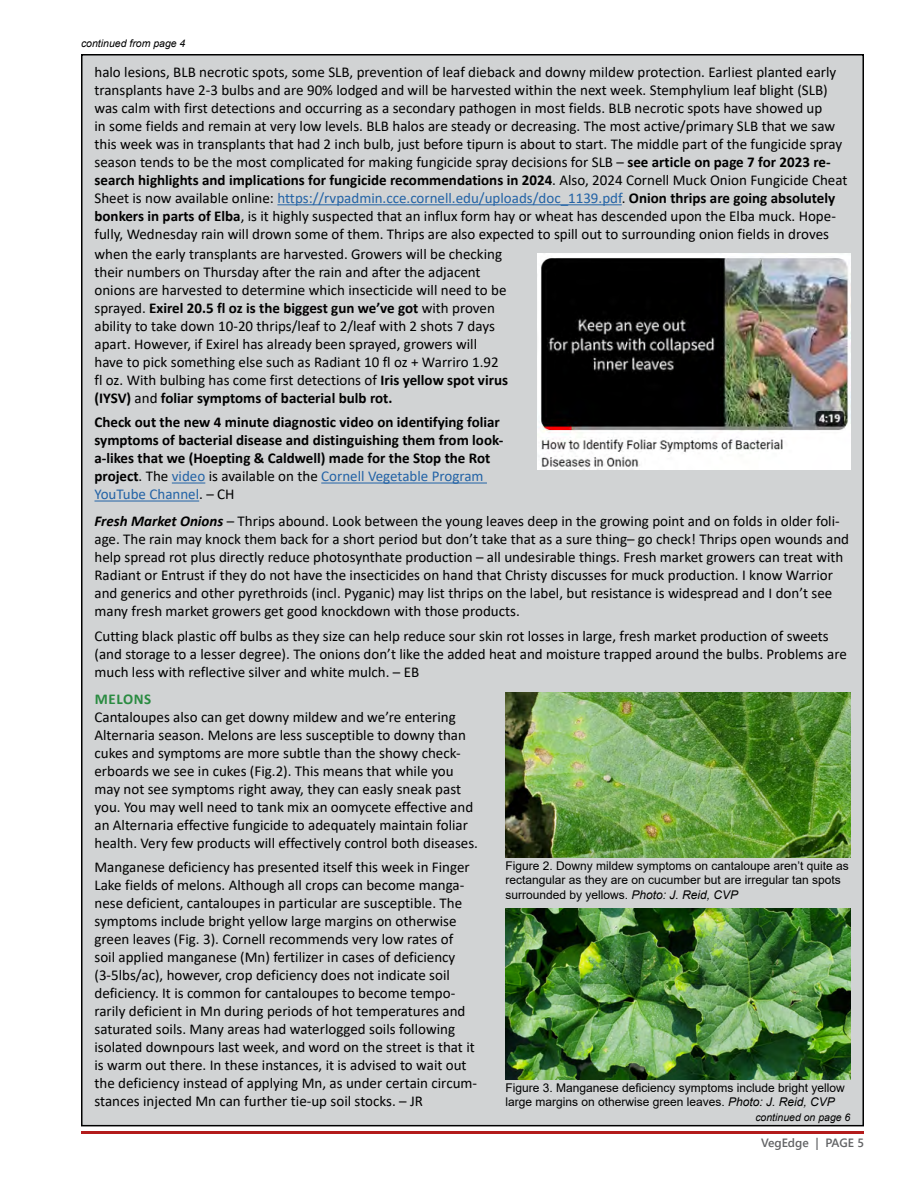
<style>
.page{position:relative;width:918px;height:1188px;background:#fff}
.page>*{position:absolute;margin:0;border:0;box-sizing:border-box;transform-origin:0 0}
.t1{font:15px/18px "Calibri";color:#000}
.t2{font:700 15px/18px "Calibri";color:#000}
.t3{font:700 15px "Calibri";letter-spacing:.04em;color:#2a8b41}
.t4{font:12px/14.4px "Arial";color:#000}
.t5{font:12px "Webly Sleek UI Semibold";color:#636466}
.t6{font:italic 10.5px "Arial";color:#000}
.s1{font-weight:700}
.s2{color:#2363a6}
.s3{font-weight:400}
.s4{font-weight:400;color:#2363a6}
.s5{font-weight:700;font-style:italic}
.s6{font-style:italic}
</style>
<div class="page">
<div style="left:82px;top:55px;width:781px;height:1071px;background:#d1d3d4"></div>
<hr style="left:277px;top:204px;width:345px;height:1px;background:#2363a6">
<hr style="left:172px;top:483px;width:33px;height:1px;background:#2363a6">
<hr style="left:321px;top:483px;width:166px;height:1px;background:#2363a6">
<hr style="left:94px;top:501px;width:105px;height:1px;background:#2363a6">
<img style="left:537px;top:254px;width:313px;height:216px">
<img style="left:505px;top:692px;width:345px;height:166px">
<img style="left:505px;top:908px;width:345px;height:172px">
<hr style="left:81px;top:1131px;width:783px;height:3px;background:#b31b1b">
<p class="t6" style="left:81px;top:36px;width:106px">continued from page 4</p>
<p class="t1" style="left:94px;top:63px;width:755px">halo lesions, BLB necrotic spots, some SLB, prevention of leaf dieback and downy mildew protection. Earliest planted early transplants have 2-3 bulbs and are 90% lodged and will be harvested within the next week. Stemphylium leaf blight (SLB) was calm with first detections and occurring as a secondary pathogen in most fields. BLB necrotic spots have showed up<br>in some fields and remain at very low levels. BLB halos are steady or decreasing. The most active/primary SLB that we saw this week was in transplants that had 2 inch bulb, just before tipurn is about to start. The middle part of the fungicide spray season tends to be the most complicated for making fungicide spray decisions for SLB – <span class="s1">see article on page 7 for 2023 re&shy;search highlights and implications for fungicide recommendations in 2024</span>. Also, 2024 Cornell Muck Onion Fungicide Cheat Sheet is now available online: <span class="s2">https://rvpadmin.cce.cornell.edu/uploads/doc_1139.pdf</span>. <span class="s1">Onion thrips are going absolutely bonkers in parts of Elba</span>, is it highly suspected that an influx form hay or wheat has descended upon the Elba muck. Hope&shy;fully, Wednesday rain will drown some of them. Thrips are also expected to spill out to surrounding onion fields in droves</p>
<p class="t1" style="left:94px;top:244px;width:415px">when the early transplants are harvested. Growers will be checking their numbers on Thursday after the rain and after the adjacent onions are harvested to determine which insecticide will need to be sprayed. <span class="s1">Exirel 20.5 fl oz is the biggest gun we’ve got</span> with proven ability to take down 10-20 thrips/leaf to 2/leaf with 2 shots 7 days apart. However, if Exirel has already been sprayed, growers will have to pick something else such as Radiant 10 fl oz + Warriro 1.92 fl oz. With bulbing has come first detections of <span class="s1">Iris yellow spot virus (IYSV)</span> and <span class="s1">foliar symptoms of bacterial bulb rot.</span></p>
<p class="t2" style="left:94px;top:413px;width:410px">Check out the new 4 minute diagnostic video on identifying foliar symptoms of bacterial disease and distinguishing them from look&shy;a-likes that we (Hoepting &amp; Caldwell) made for the Stop the Rot project<span class="s3">. The</span> <span class="s4">video</span> <span class="s3">is available on the</span> <span class="s4">Cornell Vegetable Program YouTube Channel</span><span class="s3">. – CH</span></p>
<p class="t1" style="left:94px;top:512px;width:756px"><span class="s5">Fresh Market Onions</span> – Thrips abound. Look between the young leaves deep in the growing point and on folds in older foli&shy;age. The rain may knock them back for a short period but don’t take that as a sure thing– go check! Thrips open wounds and help spread rot plus directly reduce photosynthate production – all undesirable things. Fresh market growers can treat with Radiant or Entrust if they do not have the insecticides on hand that Christy discusses for muck production. I know Warrior and generics and other pyrethroids (incl. Pyganic) may list thrips on the label, but resistance is widespread and I don’t see many fresh market growers get good knockdown with those products.</p>
<p class="t1" style="left:94px;top:627px;width:754px">Cutting black plastic off bulbs as they size can help reduce sour skin rot losses in large, fresh market production of sweets (and storage to a lesser degree). The onions don’t like the added heat and moisture trapped around the bulbs. Problems are much less with reflective silver and white mulch. – EB</p>
<p class="t3" style="left:95px;top:688px;width:58px">MELONS</p>
<p class="t1" style="left:94px;top:707px;width:385px">Cantaloupes also can get downy mildew and we’re entering Alternaria season. Melons are less susceptible to downy than cukes and symptoms are more subtle than the showy check&shy;erboards we see in cukes (Fig.2). This means that while you may not see symptoms right away, they can easly sneak past you. You may well need to tank mix an oomycete effective and an Alternaria effective fungicide to adequately maintain foliar health. Very few products will effectively control both diseases.</p>
<p class="t1" style="left:94px;top:858px;width:384px">Manganese deficiency has presented itself this week in Finger Lake fields of melons. Although all crops can become manga&shy;nese deficient, cantaloupes in particular are susceptible. The symptoms include bright yellow large margins on otherwise green leaves (Fig. 3). Cornell recommends very low rates of soil applied manganese (Mn) fertilizer in cases of deficiency (3-5lbs/ac), however, crop deficiency does not indicate soil deficiency. It is common for cantaloupes to become tempo&shy;rarily deficient in Mn during periods of hot temperatures and saturated soils. Many areas had waterlogged soils following isolated downpours last week, and word on the street is that it is warm out there. In these instances, it is advised to wait out the deficiency instead of applying Mn, as under certain circum&shy;stances injected Mn can further tie-up soil stocks. – JR</p>
<p class="t4" style="left:505px;top:858px;width:345px">Figure 2. Downy mildew symptoms on cantaloupe aren’t quite as rectangular as they are on cucumber but are irregular tan spots surrounded by yellows. <span class="s6">Photo: J. Reid, CVP</span></p>
<p class="t4" style="left:505px;top:1081px;width:341px">Figure 3. Manganese deficiency symptoms include bright yellow large margins on otherwise green leaves. <span class="s6">Photo: J. Reid, CVP</span></p>
<p class="t5" style="left:761px;top:1134px;width:104px">VegEdge | PAGE 5</p>
<p class="t6" style="left:755px;top:1110px;width:97px">continued on page 6</p>
</div>
